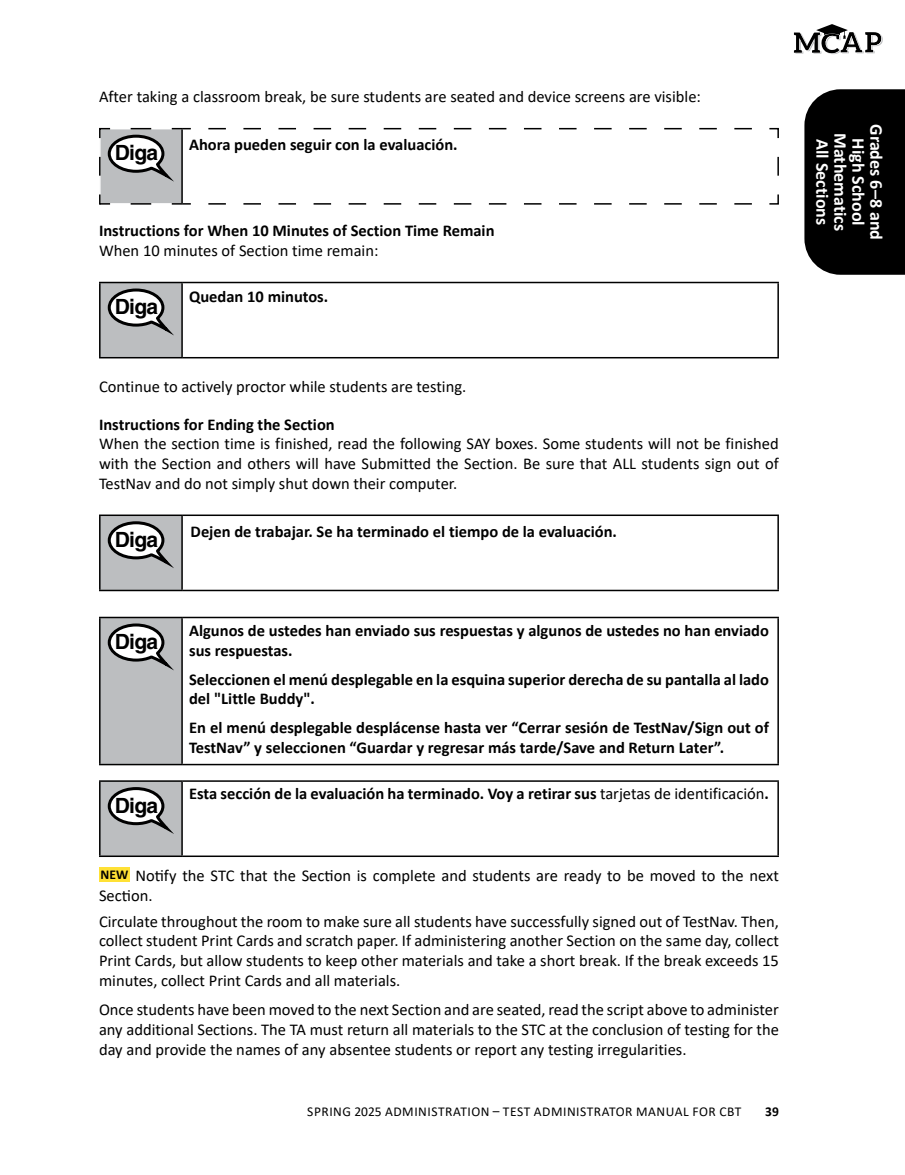
<style>
.page{position:relative;width:905px;height:1175px;background:#fff}
.page>*{position:absolute;margin:0;border:0;box-sizing:border-box;transform-origin:0 0}
.t1{font:700 21px "Helvetica LT Std";letter-spacing:-.035em;color:#000}
.t2{font:700 18px "Calibri";color:#fff}
.Main_Body_Text{font:16.5px/19.8px "Calibri";color:#000;text-align:justify}
.H3_NoTOC{font:700 16.5px/19.8px "Calibri";color:#000}
.Main_Body_Text_-_After_Table{font:16.5px "Calibri";color:#000}
.t3{font:13.5px "Calibri";letter-spacing:.04em;color:#000}
.Main_Body_Text-2{font:700 13.5px "Calibri";color:#000}
.s1{font-weight:400}
</style>
<div class="page">
<svg style="left:804px;top:89px;width:100px;height:186px;background:#0d0d0d"></svg>
<svg style="left:793px;top:24px;width:89px;height:30px"></svg>
<svg style="left:99px;top:127px;width:680px;height:78px"></svg>
<div style="left:100px;top:282px;width:82px;height:76px;background:#bcbec0"></div>
<hr style="left:99px;top:282px;width:83px;height:1px;background:#000">
<hr style="left:99px;top:283px;width:1px;height:74px;background:#000">
<hr style="left:182px;top:282px;width:596px;height:1px;background:#000">
<hr style="left:181px;top:283px;width:2px;height:74px;background:#000">
<hr style="left:777px;top:283px;width:1px;height:74px;background:#000">
<hr style="left:99px;top:357px;width:83px;height:1px;background:#000">
<hr style="left:182px;top:357px;width:596px;height:1px;background:#000">
<svg style="left:108px;top:288px;width:62px;height:44px"></svg>
<div style="left:100px;top:515px;width:82px;height:75px;background:#bcbec0"></div>
<hr style="left:99px;top:514px;width:83px;height:2px;background:#000">
<hr style="left:99px;top:516px;width:1px;height:73px;background:#000">
<hr style="left:182px;top:514px;width:596px;height:2px;background:#000">
<hr style="left:181px;top:516px;width:2px;height:73px;background:#000">
<hr style="left:777px;top:516px;width:1px;height:73px;background:#000">
<hr style="left:99px;top:589px;width:83px;height:2px;background:#000">
<hr style="left:182px;top:589px;width:596px;height:2px;background:#000">
<svg style="left:108px;top:521px;width:62px;height:44px"></svg>
<div style="left:100px;top:617px;width:82px;height:147px;background:#bcbec0"></div>
<hr style="left:99px;top:618px;width:1px;height:146px;background:#000">
<hr style="left:181px;top:618px;width:2px;height:146px;background:#000">
<hr style="left:777px;top:618px;width:1px;height:146px;background:#000">
<hr style="left:99px;top:764px;width:83px;height:1px;background:#000">
<hr style="left:182px;top:764px;width:596px;height:1px;background:#000">
<hr style="left:99px;top:616px;width:83px;height:2px;background:#000">
<hr style="left:182px;top:616px;width:596px;height:2px;background:#000">
<svg style="left:108px;top:623px;width:62px;height:44px"></svg>
<div style="left:100px;top:781px;width:82px;height:75px;background:#bcbec0"></div>
<hr style="left:181px;top:782px;width:2px;height:73px;background:#000">
<hr style="left:99px;top:780px;width:83px;height:2px;background:#000">
<hr style="left:99px;top:782px;width:1px;height:73px;background:#000">
<hr style="left:182px;top:780px;width:596px;height:2px;background:#000">
<hr style="left:777px;top:782px;width:1px;height:73px;background:#000">
<hr style="left:99px;top:855px;width:83px;height:2px;background:#000">
<hr style="left:182px;top:855px;width:596px;height:2px;background:#000">
<svg style="left:108px;top:787px;width:62px;height:44px"></svg>
<div style="left:99px;top:866px;width:31px;height:15px;background:#ffe135"></div>
<p class="Main_Body_Text_-_After_Table" style="left:99px;top:85px;width:603px">After taking a classroom break, be sure students are seated and device screens are visible:</p>
<p class="t1" style="left:115px;top:140px;width:45px">Diga</p>
<p class="H3_NoTOC" style="left:189px;top:135px;width:270px">Ahora pueden seguir con la evaluación.</p>
<h3 class="H3_NoTOC" style="left:99px;top:221px;width:397px">Instructions for When 10 Minutes of Section Time Remain</h3>
<p class="Main_Body_Text" style="left:99px;top:240px;width:281px">When 10 minutes of Section time remain:</p>
<p class="t1" style="left:115px;top:294px;width:45px">Diga</p>
<p class="H3_NoTOC" style="left:189px;top:287px;width:141px">Quedan 10 minutos.</p>
<p class="Main_Body_Text_-_After_Table" style="left:99px;top:375px;width:369px">Continue to actively proctor while students are testing.</p>
<h3 class="H3_NoTOC" style="left:99px;top:414px;width:237px">Instructions for Ending the Section</h3>
<p class="Main_Body_Text" style="left:99px;top:433px;width:681px">When the section time is finished, read the following SAY boxes. Some students will not be finished with the Section and others will have Submitted the Section. Be sure that ALL students sign out of TestNav and do not simply shut down their computer.</p>
<p class="t1" style="left:115px;top:526px;width:45px">Diga</p>
<p class="H3_NoTOC" style="left:190px;top:521px;width:428px">Dejen de trabajar. Se ha terminado el tiempo de la evaluación.</p>
<p class="t1" style="left:115px;top:629px;width:45px">Diga</p>
<p class="t1" style="left:115px;top:792px;width:45px">Diga</p>
<p class="H3_NoTOC" style="left:189px;top:620px;width:581px">Algunos de ustedes han enviado sus respuestas y algunos de ustedes no han enviado sus respuestas.</p>
<p class="H3_NoTOC" style="left:189px;top:669px;width:581px">Seleccionen el menú desplegable en la esquina superior derecha de su pantalla al lado del "Little Buddy".</p>
<p class="H3_NoTOC" style="left:189px;top:717px;width:581px">En el menú desplegable desplácense hasta ver “Cerrar sesión de TestNav/Sign out of<br>TestNav” y seleccionen “Guardar y regresar más tarde/Save and Return Later”.</p>
<p class="H3_NoTOC" style="left:189px;top:784px;width:581px">Esta sección de la evaluación ha terminado. Voy a retirar sus <span class="s1">tarjetas de identificación</span>.</p>
<p class="Main_Body_Text" style="left:99px;top:865px;width:681px;text-indent:36px">Notify the STC that the Section is complete and students are ready to be moved to the next<br>Section.</p>
<p class="Main_Body_Text" style="left:99px;top:910px;width:681px">Circulate throughout the room to make sure all students have successfully signed out of TestNav. Then, collect student Print Cards and scratch paper. If administering another Section on the same day, collect Print Cards, but allow students to keep other materials and take a short break. If the break exceeds 15 minutes, collect Print Cards and all materials.</p>
<p class="Main_Body_Text" style="left:99px;top:999px;width:681px">Once students have been moved to the next Section and are seated, read the script above to administer any additional Sections. The TA must return all materials to the STC at the conclusion of testing for the day and provide the names of any absentee students or report any testing irregularities.</p>
<p class="Main_Body_Text-2" style="left:101px;top:864px;width:29px">NEW</p>
<p class="t3" style="left:307px;top:1102px;width:435px">SPRING 2025 ADMINISTRATION – TEST ADMINISTRATOR MANUAL FOR CBT</p>
<p class="Main_Body_Text-2" style="left:765px;top:1102px;width:15px">39</p>
<p class="t2" style="left:889px;top:124px;width:117px;rotate:90deg">Grades 6–8 and</p>
<p class="t2" style="left:835px;top:139px;width:88px;rotate:90deg">All Sections</p>
<p class="t2" style="left:853px;top:133px;width:100px;rotate:90deg">Mathematics</p>
<p class="t2" style="left:871px;top:138px;width:89px;rotate:90deg">High School</p>
</div>
